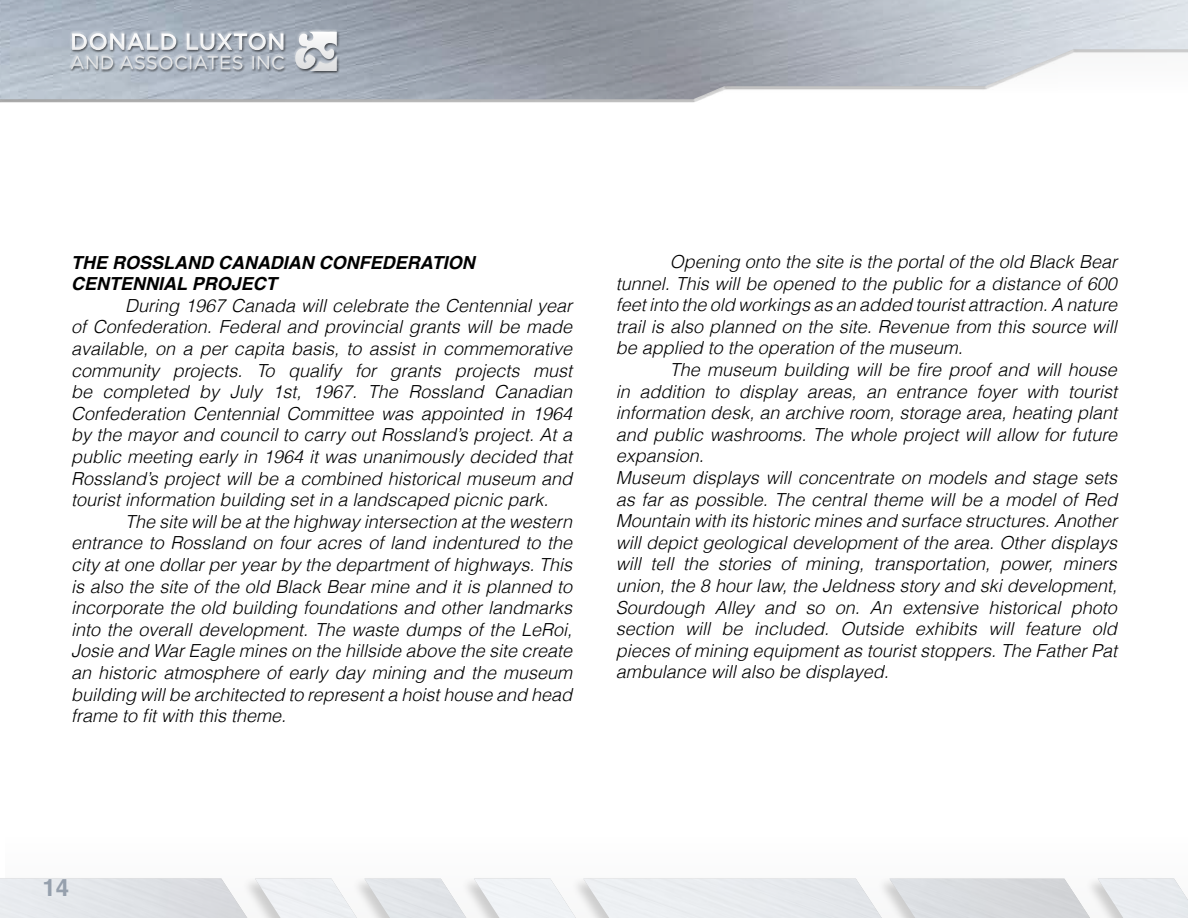
<style>
.page{position:relative;width:1188px;height:918px;background:#fff}
.page>*{position:absolute;margin:0;border:0;box-sizing:border-box;transform-origin:0 0}
.t1{font:700 24px "Helvetica";color:#96a0ad}
.t2{font:italic 300 18px/21.6px "Helvetica";color:#000;text-align:justify}
.t3{font:italic 700 18px/21.6px "Helvetica";color:#000}
</style>
<div class="page">
<div style="left:0;top:0;width:1188px;height:102px;background:#000;opacity:.75"></div>
<img style="left:0;top:0;width:1188px;height:99px">
<div style="left:68px;top:30px;width:271px;height:41px;background:#fff;opacity:.75"></div>
<div style="left:69px;top:31px;width:270px;height:43px;background:#000;opacity:.75"></div>
<svg style="left:295px;top:32px;width:42px;height:39px"></svg>
<svg style="left:72px;top:33px;width:212px;height:36px;background:#b6bcc5"></svg>
<svg style="left:0;top:878px;width:1175px;height:40px"></svg>
<img style="left:1098px;top:879px;width:90px;height:39px">
<p class="t3" style="left:71px;top:252px;width:405px">THE ROSSLAND CANADIAN CONFEDERATION<br>CENTENNIAL PROJECT</p>
<p class="t2" style="left:71px;top:294px;width:503px;text-indent:54px">During 1967 Canada will celebrate the Centennial year of Confederation. Federal and provincial grants will be made available, on a per capita basis, to assist in commemorative community projects. To qualify for grants projects must be completed by July 1st, 1967. The Rossland Canadian Confederation Centennial Committee was appointed in 1964 by the mayor and council to carry out Rossland’s project. At a public meeting early in 1964 it was unanimously decided that Rossland’s project will be a combined historical museum and tourist information building set in a landscaped picnic park.</p>
<p class="t2" style="left:71px;top:510px;width:503px;text-indent:54px">The site will be at the highway intersection at the western entrance to Rossland on four acres of land indentured to the city at one dollar per year by the department of highways. This is also the site of the old Black Bear mine and it is planned to incorporate the old building foundations and other landmarks into the overall development. The waste dumps of the LeRoi, Josie and War Eagle mines on the hillside above the site create an historic atmosphere of early day mining and the museum building will be architected to represent a hoist house and head frame to fit with this theme.</p>
<p class="t2" style="left:616px;top:251px;width:503px;text-indent:54px">Opening onto the site is the portal of the old Black Bear tunnel. This will be opened to the public for a distance of 600 feet into the old workings as an added tourist attraction. A nature trail is also planned on the site. Revenue from this source will be applied to the operation of the museum.</p>
<p class="t2" style="left:616px;top:359px;width:503px;text-align:left;text-indent:54px">The museum building will be fire proof and will house in addition to display areas, an entrance foyer with tourist information desk, an archive room, storage area, heating plant and public washrooms. The whole project will allow for future expansion.<br>Museum displays will concentrate on models and stage sets as far as possible. The central theme will be a model of Red Mountain with its historic mines and surface structures. Another will depict geological development of the area. Other displays will tell the stories of mining, transportation, power, miners union, the 8 hour law, the Jeldness story and ski development, Sourdough Alley and so on. An extensive historical photo section will be included. Outside exhibits will feature old pieces of mining equipment as tourist stoppers. The Father Pat ambulance will also be displayed.</p>
<h1 class="t1" style="left:43px;top:868px;width:28px">14</h1>
</div>
